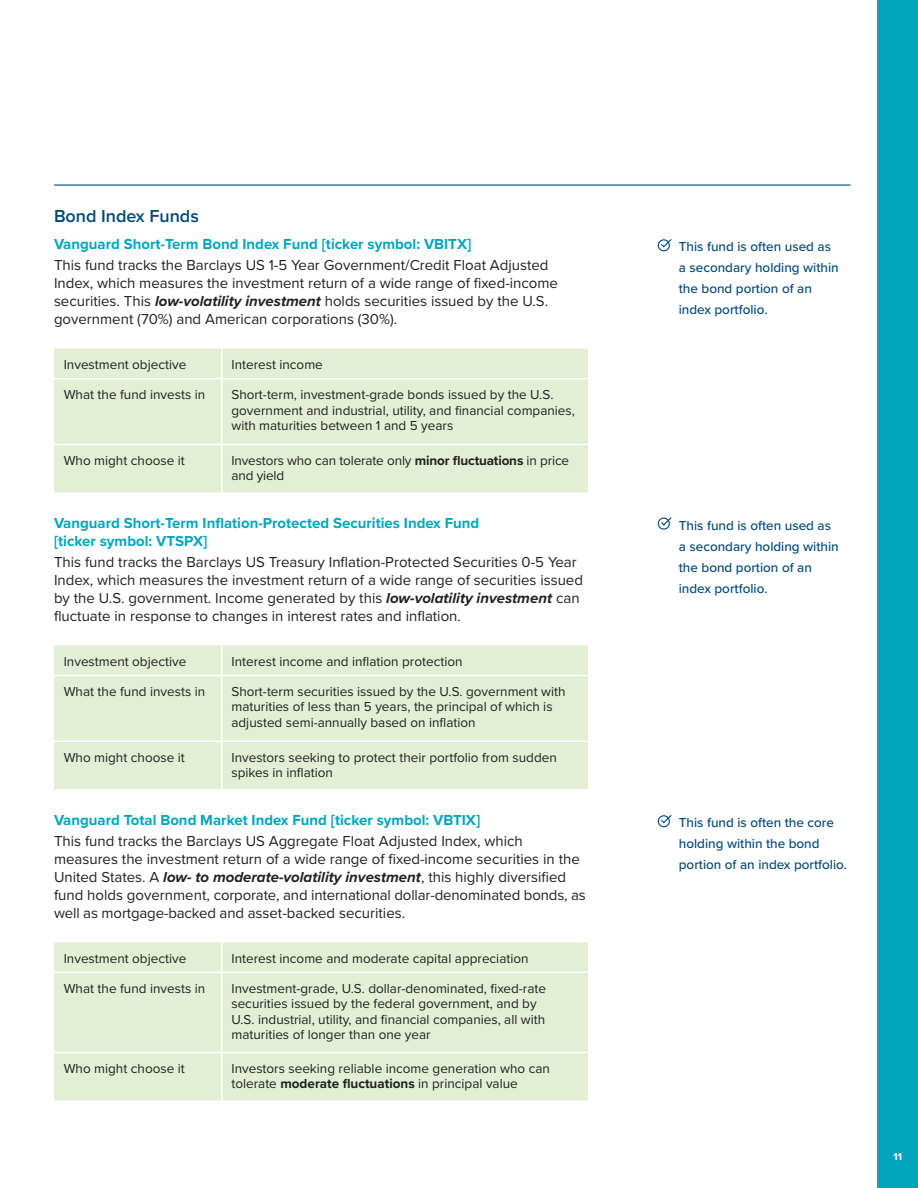
<style>
.page{position:relative;width:918px;height:1188px;background:#fff}
.page>*{position:absolute;margin:0;border:0;box-sizing:border-box;transform-origin:0 0}
.Head_2_New{font:600 18px "Proxima Nova";color:#00497b}
.Text_10_12{font:15px/18px "Proxima Nova";color:#231f20}
.Head_3_New{font:700 15px/18px "Proxima Nova";color:#00a6be}
.Table_Text_New{font:13.5px/15.6px "Proxima Nova";color:#231f20}
.GTK_Text_New{font:500 13.5px/21px "Proxima Nova";color:#00497b}
.Page__s{font:700 10.5px "Proxima Nova";color:#fff}
.s1{font-weight:700;font-style:italic}
.s2{font-weight:700}
</style>
<div class="page">
<div style="left:54px;top:348px;width:534px;height:144px;background:#e2efd4"></div>
<hr style="left:221px;top:348px;width:1px;height:30px;background:#fff">
<hr style="left:54px;top:378px;width:168px;height:1px;background:#fff">
<hr style="left:222px;top:378px;width:366px;height:1px;background:#fff">
<hr style="left:221px;top:379px;width:1px;height:65px;background:#fff">
<hr style="left:54px;top:444px;width:168px;height:1px;background:#fff">
<hr style="left:222px;top:444px;width:366px;height:1px;background:#fff">
<hr style="left:221px;top:445px;width:1px;height:47px;background:#fff">
<div style="left:54px;top:645px;width:534px;height:144px;background:#e2efd4"></div>
<hr style="left:221px;top:645px;width:1px;height:30px;background:#fff">
<hr style="left:54px;top:675px;width:168px;height:1px;background:#fff">
<hr style="left:222px;top:675px;width:366px;height:1px;background:#fff">
<hr style="left:221px;top:676px;width:1px;height:65px;background:#fff">
<hr style="left:54px;top:741px;width:168px;height:1px;background:#fff">
<hr style="left:222px;top:741px;width:366px;height:1px;background:#fff">
<hr style="left:221px;top:742px;width:1px;height:47px;background:#fff">
<div style="left:54px;top:942px;width:534px;height:159px;background:#e2efd4"></div>
<hr style="left:221px;top:942px;width:1px;height:30px;background:#fff">
<hr style="left:54px;top:972px;width:168px;height:1px;background:#fff">
<hr style="left:222px;top:972px;width:366px;height:1px;background:#fff">
<hr style="left:221px;top:973px;width:1px;height:79px;background:#fff">
<hr style="left:54px;top:1052px;width:168px;height:1px;background:#fff">
<hr style="left:222px;top:1052px;width:366px;height:1px;background:#fff">
<hr style="left:221px;top:1053px;width:1px;height:48px;background:#fff">
<div style="left:658px;top:239px;width:12px;height:12px;border:1px solid #00497b;border-radius:50%"></div>
<svg style="left:660px;top:239px;width:12px;height:9px"></svg>
<div style="left:658px;top:518px;width:12px;height:12px;border:1px solid #00497b;border-radius:50%"></div>
<svg style="left:660px;top:517px;width:12px;height:9px"></svg>
<div style="left:658px;top:815px;width:12px;height:12px;border:1px solid #00497b;border-radius:50%"></div>
<svg style="left:660px;top:815px;width:12px;height:9px"></svg>
<hr style="left:54px;top:184px;width:796px;height:2px;background:#00497b">
<div style="left:878px;top:0;width:40px;height:1188px;background:#00a6be"></div>
<p class="Head_2_New" style="left:54px;top:203px;width:146px">Bond Index Funds</p>
<p class="Head_3_New" style="left:54px;top:235px;width:419px">Vanguard Short-Term Bond Index Fund [ticker symbol: VBITX]</p>
<p class="Text_10_12" style="left:54px;top:256px;width:506px">This fund tracks the Barclays US 1-5 Year Government/Credit Float Adjusted Index, which measures the investment return of a wide range of fixed-income securities. This <span class="s1">low-volatility investment</span> holds securities issued by the U.S. government (70%) and American corporations (30%).</p>
<p class="Table_Text_New" style="left:64px;top:356px;width:124px">Investment objective</p>
<p class="Table_Text_New" style="left:231px;top:356px;width:93px">Interest income</p>
<p class="Table_Text_New" style="left:64px;top:386px;width:143px">What the fund invests in</p>
<p class="Table_Text_New" style="left:231px;top:386px;width:345px">Short-term, investment-grade bonds issued by the U.S. government and industrial, utility, and financial companies, with maturities between 1 and 5 years</p>
<p class="Table_Text_New" style="left:64px;top:452px;width:123px">Who might choose it</p>
<p class="Table_Text_New" style="left:231px;top:452px;width:339px">Investors who can tolerate only <span class="s2">minor fluctuations</span> in price and yield</p>
<p class="Head_3_New" style="left:54px;top:514px;width:427px">Vanguard Short-Term Inflation-Protected Securities Index Fund [ticker symbol: VTSPX]</p>
<p class="Text_10_12" style="left:54px;top:553px;width:531px">This fund tracks the Barclays US Treasury Inflation-Protected Securities 0-5 Year Index, which measures the investment return of a wide range of securities issued by the U.S. government. Income generated by this <span class="s1">low-volatility investment</span> can fluctuate in response to changes in interest rates and inflation.</p>
<p class="Table_Text_New" style="left:64px;top:653px;width:124px">Investment objective</p>
<p class="Table_Text_New" style="left:231px;top:653px;width:233px">Interest income and inflation protection</p>
<p class="Table_Text_New" style="left:64px;top:683px;width:143px">What the fund invests in</p>
<p class="Table_Text_New" style="left:231px;top:683px;width:336px">Short-term securities issued by the U.S. government with maturities of less than 5 years, the principal of which is adjusted semi-annually based on inflation</p>
<p class="Table_Text_New" style="left:64px;top:749px;width:123px">Who might choose it</p>
<p class="Table_Text_New" style="left:231px;top:749px;width:327px">Investors seeking to protect their portfolio from sudden spikes in inflation</p>
<p class="Head_3_New" style="left:54px;top:811px;width:428px">Vanguard Total Bond Market Index Fund [ticker symbol: VBTIX]</p>
<p class="Text_10_12" style="left:54px;top:832px;width:533px">This fund tracks the Barclays US Aggregate Float Adjusted Index, which measures the investment return of a wide range of fixed-income securities in the United States. A <span class="s1">low- to moderate-volatility investment</span>, this highly diversified fund holds government, corporate, and international dollar-denominated bonds, as well as mortgage-backed and asset-backed securities.</p>
<p class="Table_Text_New" style="left:64px;top:950px;width:124px">Investment objective</p>
<p class="Table_Text_New" style="left:231px;top:950px;width:299px">Interest income and moderate capital appreciation</p>
<p class="Table_Text_New" style="left:64px;top:980px;width:143px">What the fund invests in</p>
<p class="Table_Text_New" style="left:231px;top:980px;width:316px">Investment-grade, U.S. dollar-denominated, fixed-rate securities issued by the federal government, and by U.S. industrial, utility, and financial companies, all with maturities of longer than one year</p>
<p class="Table_Text_New" style="left:64px;top:1060px;width:123px">Who might choose it</p>
<p class="Table_Text_New" style="left:231px;top:1060px;width:320px">Investors seeking reliable income generation who can tolerate <span class="s2">moderate fluctuations</span> in principal value</p>
<p class="GTK_Text_New" style="left:679px;top:236px;width:162px">This fund is often used as a secondary holding within the bond portion of an index portfolio.</p>
<p class="GTK_Text_New" style="left:679px;top:514px;width:162px">This fund is often used as a secondary holding within the bond portion of an index portfolio.</p>
<p class="GTK_Text_New" style="left:679px;top:812px;width:170px">This fund is often the core holding within the bond portion of an index portfolio.</p>
<p class="Page__s" style="left:893px;top:1149px;width:10px">11</p>
</div>
